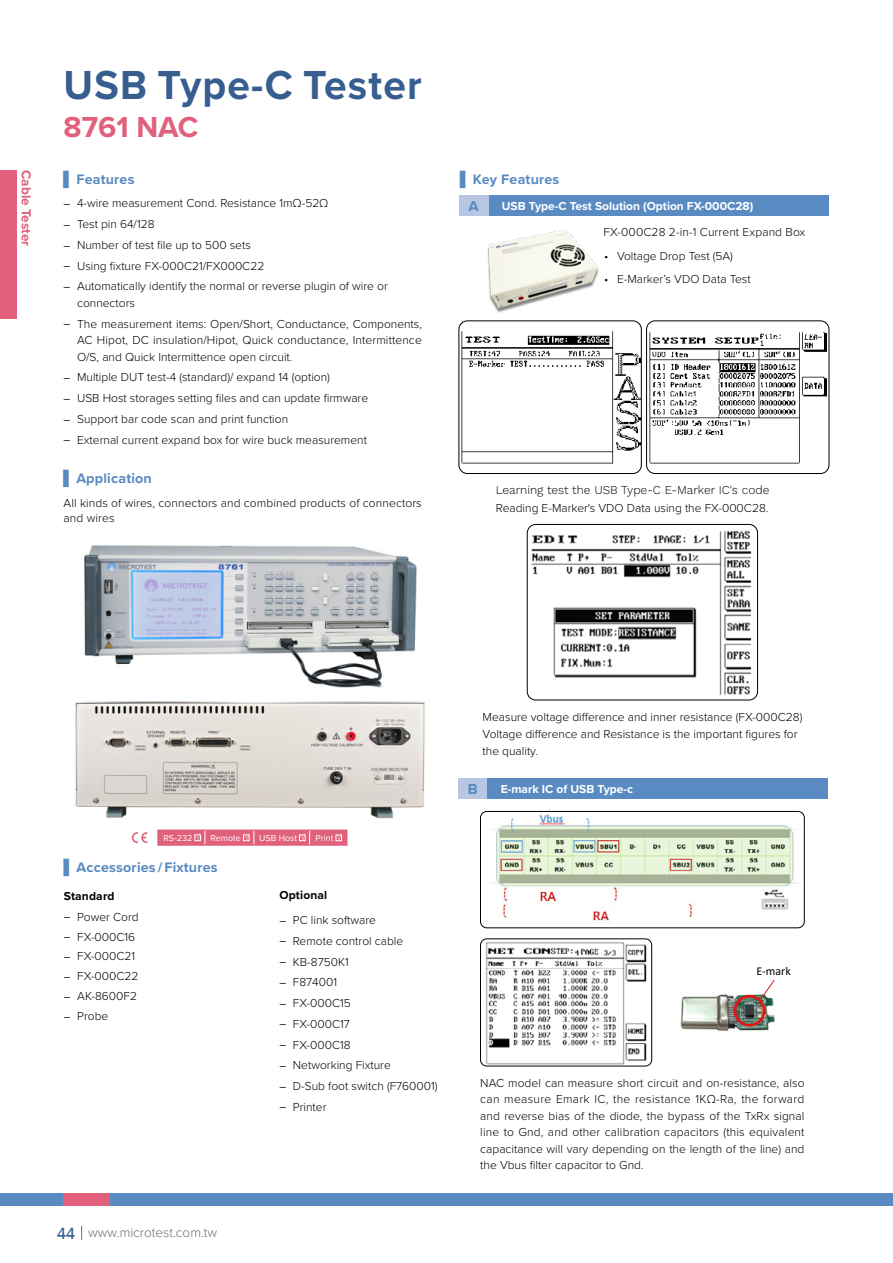
<style>
.page{position:relative;width:893px;height:1263px;background:#fff}
.page>*{position:absolute;margin:0;border:0;box-sizing:border-box;transform-origin:0 0}
.t1{font:700 42px "Proxima Nova";letter-spacing:.03em;color:#365e8f}
.t2{font:700 30px "Proxima Nova";color:#e1607c}
.t3{font:700 15px "Proxima Nova";color:#598ac2}
.t4{font:700 14.25px "Proxima Nova";letter-spacing:.015em;color:#598ac2}
.t5{font:300 13.5px "Proxima Nova";color:#706e6c}
.t6{font:700 13.5px "Proxima Nova";color:#e1607c}
.t7{font:300 12px/20.7px "Proxima Nova";color:#000}
.t8{font:700 12px "Proxima Nova";color:#fff}
.t9{font:300 12px "Work Sans";color:#000}
.t10{font:12px "Calibri";color:#000}
.t11{font:9px "Proxima Nova";color:#fff}
.s1{font-family:"Microsoft Jheng Hei"}
.s2{font-family:"Koz Go Pr 6 N";font-weight:400}
.s3{font-weight:700}
.s4{font-family:"Microsoft Jheng Hei";font-weight:700;font-size:15px;color:#365e8f}
</style>
<div class="page">
<div style="left:0;top:1193px;width:893px;height:13px;background:#598ac2"></div>
<div style="left:64px;top:1193px;width:46px;height:13px;background:#e1607c"></div>
<svg style="left:81px;top:1226px;width:1px;height:14px"></svg>
<div style="left:0;top:170px;width:17px;height:149px;background:#e1607c"></div>
<img style="left:75px;top:545px;width:350px;height:286px">
<hr style="left:157px;top:829px;width:48px;height:2px;background:#e1607c">
<hr style="left:205px;top:829px;width:49px;height:2px;background:#e1607c">
<hr style="left:254px;top:829px;width:56px;height:2px;background:#e1607c">
<hr style="left:310px;top:829px;width:37px;height:2px;background:#e1607c">
<hr style="left:157px;top:844px;width:48px;height:2px;background:#e1607c">
<hr style="left:205px;top:844px;width:49px;height:2px;background:#e1607c">
<hr style="left:254px;top:844px;width:56px;height:2px;background:#e1607c">
<hr style="left:310px;top:844px;width:37px;height:2px;background:#e1607c">
<svg style="left:157px;top:830px;width:190px;height:15px;background:#e26882"></svg>
<svg style="left:131px;top:832px;width:16px;height:11px"></svg>
<div style="left:475px;top:779px;width:353px;height:20px;background:#598ac2"></div>
<div style="left:459px;top:779px;width:28px;height:20px;background:#b7c7e3"></div>
<div style="left:476px;top:196px;width:353px;height:20px;background:#598ac2"></div>
<div style="left:459px;top:196px;width:29px;height:20px;background:#b7c7e3"></div>
<img style="left:486px;top:942px;width:161px;height:122px">
<div style="left:480px;top:939px;width:172px;height:127px;border:1px solid #000;border-radius:6px"></div>
<img style="left:492px;top:811px;width:312px;height:117px">
<div style="left:480px;top:811px;width:324px;height:117px;border:1px solid #000;border-radius:6px"></div>
<img style="left:680px;top:994px;width:95px;height:37px">
<div style="left:734px;top:995px;width:31px;height:32px;border:3px solid #e11514;border-radius:50%"></div>
<svg style="left:760px;top:980px;width:15px;height:21px"></svg>
<img style="left:528px;top:524px;width:229px;height:174px">
<div style="left:527px;top:524px;width:231px;height:176px;border:1px solid #000;border-radius:9px"></div>
<img style="left:461px;top:331px;width:178px;height:133px">
<div style="left:459px;top:321px;width:182px;height:153px;border:1px solid #000;border-radius:9px"></div>
<img style="left:649px;top:332px;width:178px;height:132px">
<div style="left:646px;top:321px;width:183px;height:153px;border:1px solid #000;border-radius:9px"></div>
<img style="left:487px;top:229px;width:112px;height:84px">
<p class="t6" style="left:36px;top:170px;width:78px;rotate:90deg">Cable Tester</p>
<h1 class="t1" style="left:64px;top:53px;width:360px">USB Type-C Tester</h1>
<h2 class="t2" style="left:64px;top:104px;width:136px">8761 NAC</h2>
<p class="t4" style="left:64px;top:169px;width:72px"><span class="s1">▋</span> Features</p>
<p class="t7" style="left:64px;top:192px;width:326px"><span class="s2">‒</span> 4-wire measurement Cond. Resistance 1mΩ-52Ω<br><span class="s2">‒</span> Test pin 64/128<br><span class="s2">‒</span> Number of test file up to 500 sets<br><span class="s2">‒</span> Using fixture FX-000C21/FX000C22<br><span class="s2">‒</span> Automatically identify the normal or reverse plugin of wire or</p>
<p class="t7" style="left:64px;top:292px;width:360px;text-indent:14px">connectors<br><span class="s2">‒</span> The measurement items: Open/Short, Conductance, Components,</p>
<p class="t7" style="left:77px;top:331px;width:346px;line-height:16.5px">AC Hipot, DC insulation/Hipot, Quick conductance, Intermittence<br>O/S, and Quick Intermittence open circuit.</p>
<p class="t7" style="left:64px;top:366px;width:306px"><span class="s2">‒</span> Multiple DUT test-4 (standard)/ expand 14 (option)<br><span class="s2">‒</span> USB Host storages setting files and can update firmware <span class="s2">‒</span> Support bar code scan and print function<br><span class="s2">‒</span> External current expand box for wire buck measurement</p>
<p class="t4" style="left:64px;top:468px;width:90px"><span class="s1">▋</span> Application</p>
<p class="t7" style="left:64px;top:494px;width:360px;line-height:15px">All kinds of wires, connectors and combined products of connectors and wires</p>
<p class="t4" style="left:460px;top:169px;width:101px"><span class="s1">▋</span> Key Features</p>
<p class="t3" style="left:468px;top:194px;width:12px">A</p>
<p class="t8" style="left:502px;top:197px;width:253px">USB Type-C Test Solution (Option FX-000C28)</p>
<p class="t7" style="left:603px;top:221px;width:203px">FX-000C28 2-in-1 Current Expand Box</p>
<p class="t7" style="left:604px;top:245px;width:130px">• Voltage Drop Test (5A)</p>
<p class="t7" style="left:604px;top:268px;width:148px">• E-Marker’s VDO Data Test</p>
<p class="t9" style="left:496px;top:483px;width:275px">Learning test the USB Type-C E-Marker IC's code</p>
<p class="t7" style="left:496px;top:497px;width:274px">Reading E-Marker's VDO Data using the FX-000C28.</p>
<p class="t11" style="left:163px;top:831px;width:31px">RS-232</p>
<p class="t11" style="left:211px;top:831px;width:32px">Remote</p>
<p class="t11" style="left:259px;top:831px;width:39px">USB Host</p>
<p class="t11" style="left:316px;top:831px;width:19px">Print</p>
<p class="t4" style="left:64px;top:857px;width:155px"><span class="s1">▋</span> Accessories/Fixtures</p>
<p class="t7" style="left:64px;top:885px;width:76px;line-height:20.1px"><span class="s3">Standard<br></span><span class="s2">‒</span> Power Cord <span class="s2">‒</span> FX-000C16 <span class="s2">‒</span> FX-000C21 <span class="s2">‒</span> FX-000C22 <span class="s2">‒</span> AK-8600F2 <span class="s2">‒</span> Probe</p>
<p class="t7" style="left:279px;top:882px;width:98px;line-height:25px"><span class="s3">Optional<br></span><span class="s2">‒</span> PC link software</p>
<p class="t7" style="left:279px;top:930px;width:160px"><span class="s2">‒</span> Remote control cable<br><span class="s2">‒</span> KB-8750K1<br><span class="s2">‒</span> F874001<br><span class="s2">‒</span> FX-000C15<br><span class="s2">‒</span> FX-000C17<br><span class="s2">‒</span> FX-000C18<br><span class="s2">‒</span> Networking Fixture<br><span class="s2">‒</span> D-Sub foot switch (F760001) <span class="s2">‒</span> Printer</p>
<p class="t5" style="left:57px;top:1223px;width:161px"><span class="s4">44</span> www.microtest.com.tw</p>
<p class="t7" style="left:483px;top:707px;width:321px;line-height:17.2px">Measure voltage difference and inner resistance (FX-000C28)<br>Voltage difference and Resistance is the important figures for the quality.</p>
<p class="t3" style="left:468px;top:777px;width:11px">B</p>
<p class="t8" style="left:501px;top:780px;width:134px">E-mark IC of USB Type-c</p>
<p class="t10" style="left:756px;top:963px;width:36px">E-mark</p>
<p class="t7" style="left:480px;top:1074px;width:326px;line-height:16.5px;text-align:justify">NAC model can measure short circuit and on-resistance, also can measure Emark IC, the resistance 1KΩ-Ra, the forward and reverse bias of the diode, the bypass of the TxRx signal line to Gnd, and other calibration capacitors (this equivalent capacitance will vary depending on the length of the line) and the Vbus filter capacitor to Gnd.</p>
</div>
